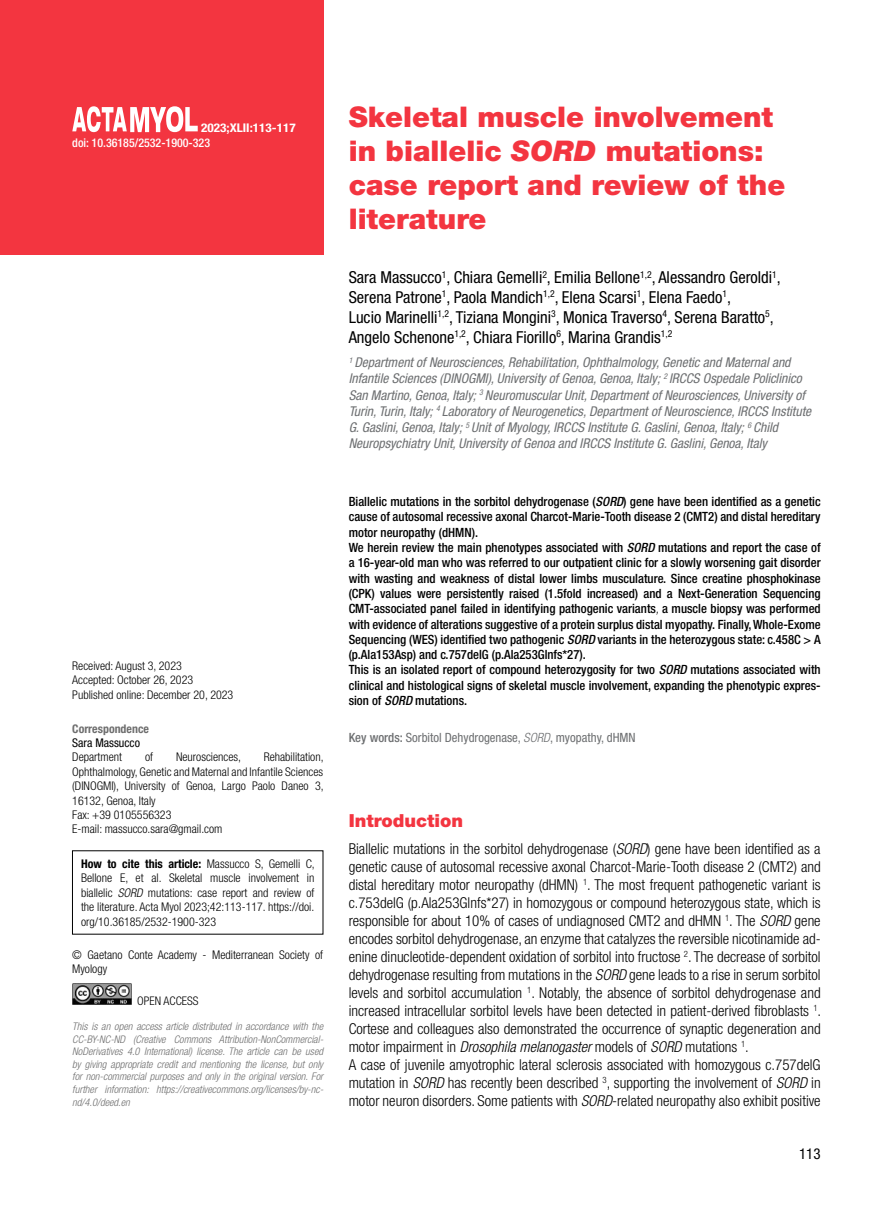
<style>
.page{position:relative;width:893px;height:1212px;background:#fff}
.page>*{position:absolute;margin:0;border:0;box-sizing:border-box;transform-origin:0 0}
.t1{font:900 28.5px/34.2px "Helvetica Neue LT Std";color:#f33540}
.t2{font:900 18px "Helvetica Neue LT Std";color:#f33540}
.t3{font:condensed 16.5px/19.8px "Helvetica Neue LT Std";color:#000}
.t4{font:300 condensed 15px/18px "Helvetica Neue LT Std";color:#000}
.t5{font:condensed 15px "Helvetica Neue LT Std";color:#000}
.t6{font:italic condensed 13.5px/16.2px "Helvetica Neue LT Std";color:#6d6f71}
.t7{font:500 condensed 12.75px/15.3px "Helvetica Neue LT Std";color:#000}
.t8{font:condensed 12.75px "Helvetica Neue LT Std";color:#6d6f71}
.t9{font:300 condensed 12px/14.4px "Helvetica Neue LT Std";color:#000}
.t10{font:500 condensed 12px "Helvetica Neue LT Std";color:#fff}
.t11{font:700 condensed 12px "Helvetica Neue LT Std";color:#fff;scale:1.1 1}
.t12{font:condensed 12px "Helvetica Neue LT Std";color:#000}
.t13{font:700 condensed 11.85px "Helvetica Neue LT Std";color:#6e6e6e}
.t14{font:300 condensed 11.85px "Helvetica Neue LT Std";color:#000}
.t15{font:italic 300 condensed 10.5px/12.6px "Helvetica Neue LT Std";color:#6e6e6e;text-align:justify}
.s1{font-weight:700}
.s2{font-style:italic}
.s3{font-weight:300;font-style:italic}
.s4{font-weight:500}
</style>
<div class="page">
<div style="left:0;top:0;width:323px;height:255px;background:#f33540"></div>
<img style="left:72px;top:984px;width:60px;height:21px">
<svg style="left:72px;top:106px;width:126px;height:26px"></svg>
<p class="t11" style="left:201px;top:121px;width:87px">2023;XLII:113-117</p>
<p class="t10" style="left:72px;top:135px;width:139px">doi: 10.36185/2532-1900-323</p>
<p class="t9" style="left:72px;top:658px;width:163px">Received: August 3, 2023<br>Accepted: October 26, 2023<br>Published online: December 20, 2023</p>
<p class="t13" style="left:72px;top:721px;width:78px">Correspondence</p>
<p class="t12" style="left:72px;top:736px;width:69px">Sara Massucco</p>
<p class="t9" style="left:72px;top:750px;width:51px">Department</p>
<p class="t9" style="left:145px;top:750px;width:10px">of</p>
<p class="t9" style="left:176px;top:750px;width:67px">Neurosciences,</p>
<p class="t9" style="left:72px;top:750px;width:253px;text-indent:191px">Rehabilitation, Ophthalmology, Genetic and Maternal and Infantile Sciences (DINOGMI), University of Genoa, Largo Paolo Daneo 3, 16132, Genoa, Italy<br>Fax: +39 0105556323<br>E-mail: massucco.sara@gmail.com</p>
<p class="t9" style="left:81px;top:856px;width:235px;text-align:justify"><span class="s1">How to cite this article:</span> Massucco S, Gemelli C, Bellone E, et al. Skeletal muscle involvement in biallelic <span class="s2">SORD</span> mutations: case report and review of the literature. Acta Myol 2023;42:113-117. https://doi. org/10.36185/2532-1900-323</p>
<p class="t9" style="left:72px;top:947px;width:252px">© Gaetano Conte Academy - Mediterranean Society of<br>Myology</p>
<p class="t14" style="left:137px;top:994px;width:63px">OPEN ACCESS</p>
<p class="t15" style="left:72px;top:1020px;width:252px">This is an open access article distributed in accordance with the CC-BY-NC-ND (Creative Commons Attribution-NonCommercial-NoDerivatives 4.0 International) license. The article can be used by giving appropriate credit and mentioning the license, but only for non-commercial purposes and only in the original version. For further information: https://creativecommons.org/licenses/by-nc&shy;nd/4.0/deed.en</p>
<h1 class="t1" style="left:349px;top:99px;width:438px">Skeletal muscle involvement in biallelic <span class="s2">SORD</span> mutations: case report and review of the literature</h1>
<p class="t3" style="left:349px;top:267px;width:434px">Sara Massucco<sup>1</sup>, Chiara Gemelli<sup>2</sup>, Emilia Bellone<sup>1,2</sup>, Alessandro Geroldi<sup>1</sup>, Serena Patrone<sup>1</sup>, Paola Mandich<sup>1,2</sup>, Elena Scarsi<sup>1</sup>, Elena Faedo<sup>1</sup>,<br>Lucio Marinelli<sup>1,2</sup>, Tiziana Mongini<sup>3</sup>, Monica Traverso<sup>4</sup>, Serena Baratto<sup>5</sup>, Angelo Schenone<sup>1,2</sup>, Chiara Fiorillo<sup>6</sup>, Marina Grandis<sup>1,2</sup></p>
<p class="t6" style="left:349px;top:355px;width:464px"><sup>1</sup> Department of Neurosciences, Rehabilitation, Ophthalmology, Genetic and Maternal and Infantile Sciences (DINOGMI), University of Genoa, Genoa, Italy; <sup>2</sup> IRCCS Ospedale Policlinico San Martino, Genoa, Italy; <sup>3</sup> Neuromuscular Unit, Department of Neurosciences, University of Turin, Turin, Italy; <sup>4</sup> Laboratory of Neurogenetics, Department of Neuroscience, IRCCS Institute G. Gaslini, Genoa, Italy; <sup>5</sup> Unit of Myology, IRCCS Institute G. Gaslini, Genoa, Italy; <sup>6</sup> Child Neuropsychiatry Unit, University of Genoa and IRCCS Institute G. Gaslini, Genoa, Italy</p>
<p class="t7" style="left:349px;top:494px;width:474px">Biallelic mutations in the sorbitol dehydrogenase (<span class="s2">SORD</span>) gene have been identified as a genetic cause of autosomal recessive axonal Charcot-Marie-Tooth disease 2 (CMT2) and distal hereditary motor neuropathy (dHMN).<br>We herein review the main phenotypes associated with <span class="s2">SORD</span> mutations and report the case of a 16-year-old man who was referred to our outpatient clinic for a slowly worsening gait disorder with wasting and weakness of distal lower limbs musculature. Since creatine phosphokinase (CPK) values were persistently raised (1.5fold increased) and a Next-Generation Sequencing CMT-associated panel failed in identifying pathogenic variants<span class="s3">,</span> a muscle biopsy was performed with evidence of alterations suggestive of a protein surplus distal myopathy. Finally, Whole-Exome Sequencing (WES) identified two pathogenic <span class="s2">SORD</span> variants in the heterozygous state: c.458C &gt; A (p.Ala153Asp) and c.757delG (p.Ala253Glnfs*27).<br>This is an isolated report of compound heterozygosity for two <span class="s2">SORD</span> mutations associated with clinical and histological signs of skeletal muscle involvement, expanding the phenotypic expres&shy;sion of <span class="s2">SORD</span> mutations.</p>
<p class="t8" style="left:349px;top:730px;width:288px"><span class="s4">Key words:</span> Sorbitol Dehydrogenase, <span class="s3">SORD</span>, myopathy, dHMN</p>
<p class="t2" style="left:349px;top:810px;width:116px">Introduction</p>
<p class="t4" style="left:349px;top:839px;width:474px">Biallelic mutations in the sorbitol dehydrogenase (<span class="s2">SORD</span>) gene have been identified as a genetic cause of autosomal recessive axonal Charcot-Marie-Tooth disease 2 (CMT2) and distal hereditary motor neuropathy (dHMN) <sup>1</sup>. The most frequent pathogenetic variant is c.753delG (p.Ala253Glnfs*27) in homozygous or compound heterozygous state, which is responsible for about 10% of cases of undiagnosed CMT2 and dHMN <sup>1</sup>. The <span class="s2">SORD</span> gene encodes sorbitol dehydrogenase, an enzyme that catalyzes the reversible nicotinamide ad&shy;enine dinucleotide-dependent oxidation of sorbitol into fructose <sup>2</sup>. The decrease of sorbitol dehydrogenase resulting from mutations in the <span class="s2">SORD</span> gene leads to a rise in serum sorbitol levels and sorbitol accumulation <sup>1</sup>. Notably, the absence of sorbitol dehydrogenase and increased intracellular sorbitol levels have been detected in patient-derived fibroblasts <sup>1</sup>.<br>Cortese and colleagues also demonstrated the occurrence of synaptic degeneration and motor impairment in <span class="s2">Drosophila melanogaster</span> models of <span class="s2">SORD</span> mutations <sup>1</sup>.<br>A case of juvenile amyotrophic lateral sclerosis associated with homozygous c.757delG mutation in <span class="s2">SORD</span> has recently been described <sup>3</sup>, supporting the involvement of <span class="s2">SORD</span> in motor neuron disorders. Some patients with <span class="s2">SORD</span>-related neuropathy also exhibit positive</p>
<p class="t5" style="left:799px;top:1145px;width:23px">113</p>
</div>
